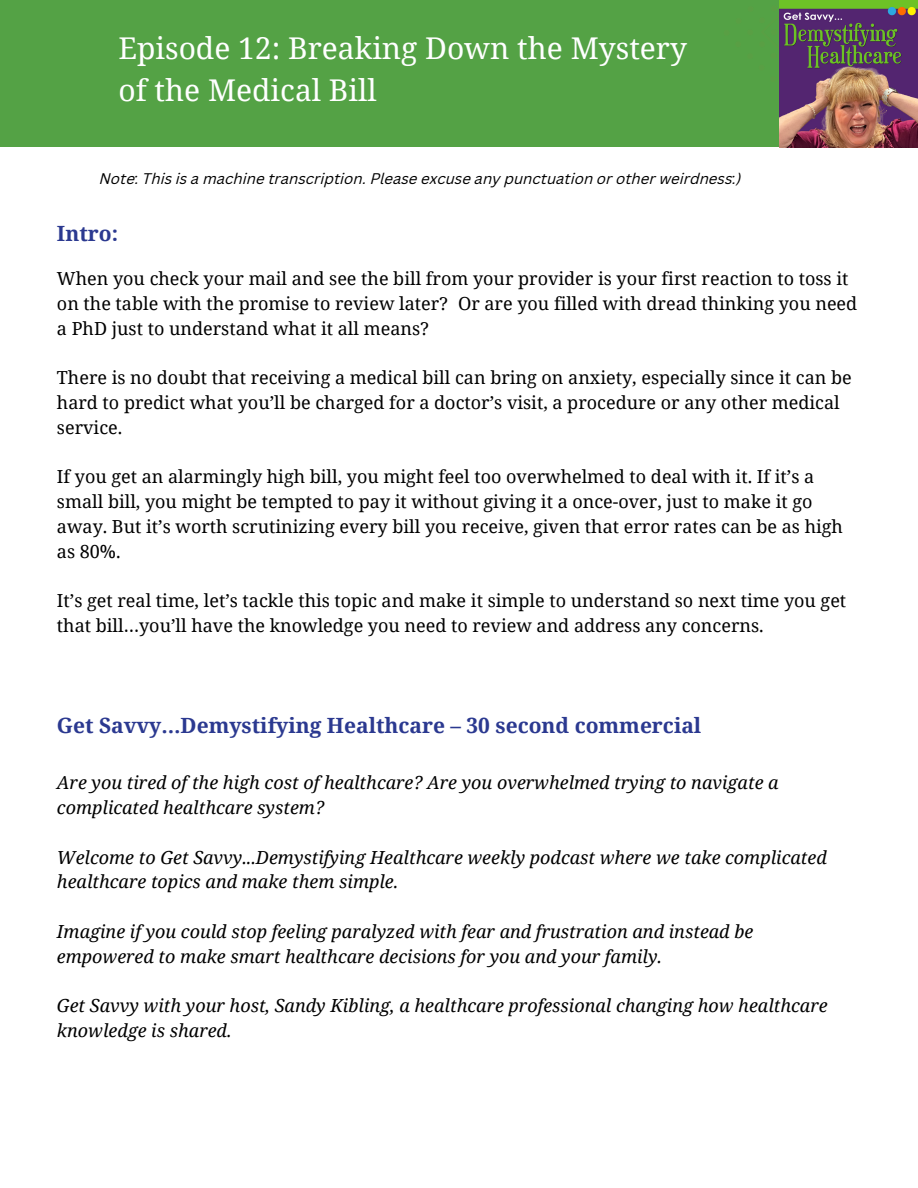
<style>
.page{position:relative;width:918px;height:1188px;background:#fff}
.page>*{position:absolute;margin:0;border:0;box-sizing:border-box;transform-origin:0 0}
.t1{font:30px/41.7px "Noto Serif";color:#fff}
.t2{font:700 21px "Noto Serif";color:#2b3990}
.t3{font:18px/24.8px "Noto Serif";color:#000}
.t4{font:italic 18px/24.8px "Noto Serif";color:#000}
.t5{font:italic 15px "Canva Sans";color:#000}
</style>
<div class="page">
<div style="left:0;top:0;width:780px;height:147px;background:#54a245"></div>
<img style="left:780px;top:1px;width:138px;height:146px">
<h1 class="t1" style="left:118px;top:27px;width:570px">Episode 12: Breaking Down the Mystery of the Medical Bill</h1>
<p class="t5" style="left:100px;top:173px;width:643px">Note: This is a machine transcription. Please excuse any punctuation or other weirdness:)</p>
<p class="t2" style="left:57px;top:219px;width:63px">Intro:</p>
<p class="t3" style="left:57px;top:266px;width:802px">When you check your mail and see the bill from your provider is your first reaction to toss it on the table with the promise to review later? Or are you filled with dread thinking you need a PhD just to understand what it all means?</p>
<p class="t3" style="left:57px;top:365px;width:796px">There is no doubt that receiving a medical bill can bring on anxiety, especially since it can be hard to predict what you’ll be charged for a doctor’s visit, a procedure or any other medical service.</p>
<p class="t3" style="left:57px;top:464px;width:788px">If you get an alarmingly high bill, you might feel too overwhelmed to deal with it. If it’s a small bill, you might be tempted to pay it without giving it a once-over, just to make it go away. But it’s worth scrutinizing every bill you receive, given that error rates can be as high as 80%.</p>
<p class="t3" style="left:57px;top:588px;width:791px">It’s get real time, let’s tackle this topic and make it simple to understand so next time you get that bill…you’ll have the knowledge you need to review and address any concerns.</p>
<p class="t2" style="left:57px;top:710px;width:646px">Get Savvy…Demystifying Healthcare – 30 second commercial</p>
<p class="t4" style="left:57px;top:770px;width:723px">Are you tired of the high cost of healthcare? Are you overwhelmed trying to navigate a complicated healthcare system?</p>
<p class="t4" style="left:57px;top:844px;width:771px">Welcome to Get Savvy...Demystifying Healthcare weekly podcast where we take complicated healthcare topics and make them simple.</p>
<p class="t4" style="left:57px;top:919px;width:698px">Imagine if you could stop feeling paralyzed with fear and frustration and instead be empowered to make smart healthcare decisions for you and your family.</p>
<p class="t4" style="left:57px;top:993px;width:772px">Get Savvy with your host, Sandy Kibling, a healthcare professional changing how healthcare knowledge is shared.</p>
</div>
